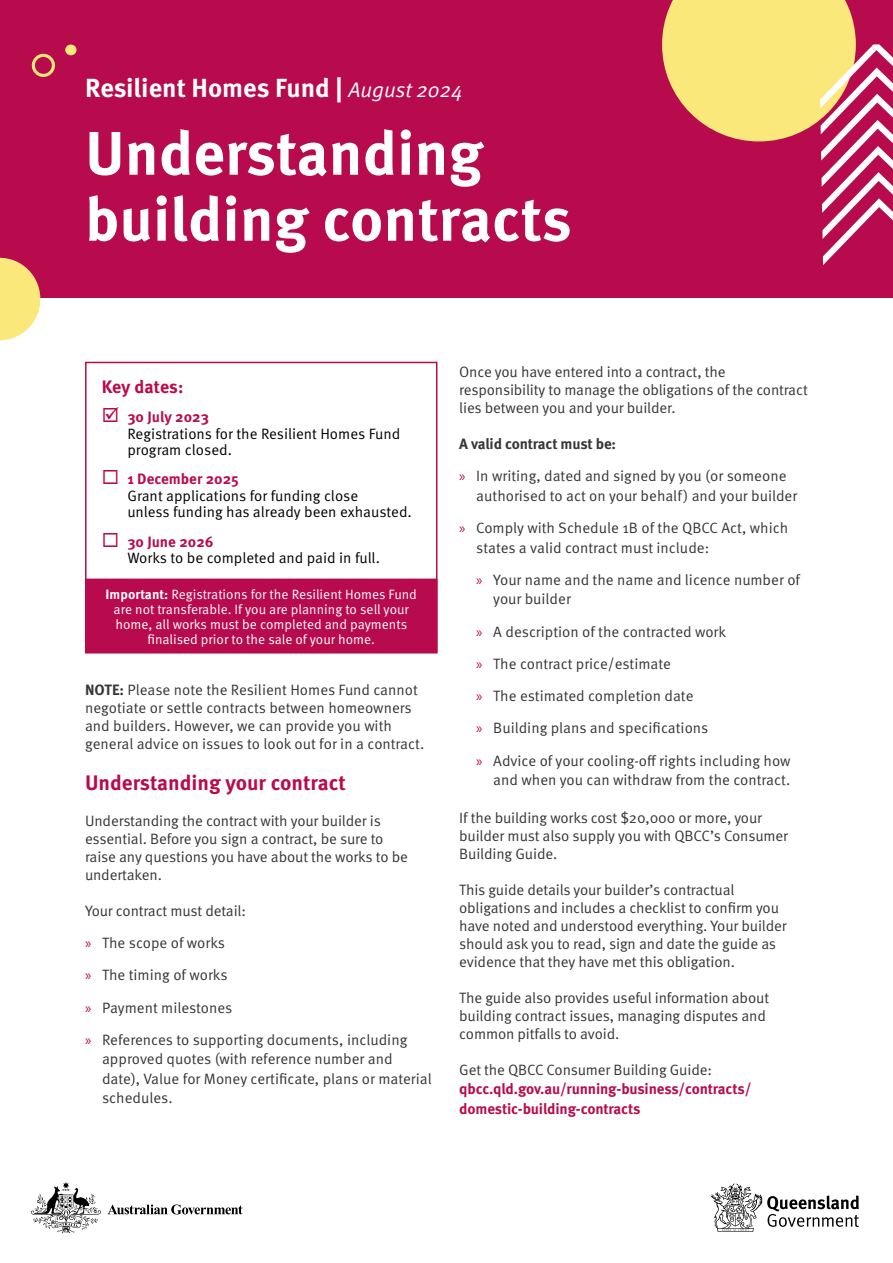
<style>
.page{position:relative;width:893px;height:1263px;background:#fff}
.page>*{position:absolute;margin:0;border:0;box-sizing:border-box;transform-origin:0 0}
.t1{font:700 61.5px/66px "Meta Pro";color:#fff}
.t2{font:700 26.25px "Meta Pro";color:#fff}
.t3{font:700 21px "Meta Pro";color:#b80b4d}
.t4{font:700 18px "Meta Pro";color:#b80b4d}
.t5{font:15px/18px "Meta Pro Norm";letter-spacing:-.01em;color:#373635}
.t6{font:15px/16.5px "Meta Pro Norm";color:#000}
.t7{font:700 15px/19.5px "Meta Pro";letter-spacing:-.01em;color:#b80b4d}
.t8{font:700 15px "Meta Pro";letter-spacing:-.01em;color:#373635}
.t9{font:13.5px/15px "Meta Pro Norm";color:#fff;text-align:center}
.s1{font-family:"Meta Pro Norm Ita";font-weight:400;font-size:21px}
.s2{font-family:"Meta Pro";font-weight:700}
.s3{font-family:"Myriad Pro";color:#b80b4d}
</style>
<div class="page">
<div style="left:0;top:0;width:893px;height:297px;background:#b80b4d"></div>
<svg style="left:662px;top:0;width:231px;height:265px"></svg>
<div style="left:32px;top:54px;width:23px;height:23px;border:3px solid #fae87b;border-radius:50%"></div>
<div style="left:65px;top:45px;width:12px;height:10px;background:#fae87b;border-radius:50%"></div>
<svg style="left:711px;top:1183px;width:148px;height:49px"></svg>
<svg style="left:107px;top:1204px;width:136px;height:10px"></svg>
<svg style="left:31px;top:1182px;width:70px;height:51px"></svg>
<svg style="left:0;top:257px;width:41px;height:84px"></svg>
<div style="left:85px;top:362px;width:352px;height:291px;background:#fff;border:2px solid #b80b4d"></div>
<div style="left:86px;top:579px;width:351px;height:73px;background:#b80b4d"></div>
<div style="left:85px;top:579px;width:352px;height:74px;border:2px solid #b80b4d"></div>
<h2 class="t2" style="left:85px;top:67px;width:379px">Resilient Homes Fund | <span class="s1">August 2024</span></h2>
<h1 class="t1" style="left:85px;top:116px;width:488px">Understanding building contracts</h1>
<p class="t4" style="left:102px;top:372px;width:84px">Key dates:</p>
<p class="t7" style="left:127px;top:406px;width:83px">30 July 2023</p>
<p class="t6" style="left:127px;top:424px;width:274px">Registrations for the Resilient Homes Fund program closed.</p>
<p class="t7" style="left:127px;top:468px;width:113px">1 December 2025</p>
<p class="t6" style="left:127px;top:486px;width:286px">Grant applications for funding close<br>unless funding has already been exhausted.</p>
<p class="t7" style="left:127px;top:531px;width:88px">30 June 2026</p>
<p class="t6" style="left:127px;top:549px;width:254px">Works to be completed and paid in full.</p>
<p class="t9" style="left:106px;top:585px;width:313px"><span class="s2">Important:</span> Registrations for the Resilient Homes Fund are not transferable. If you are planning to sell your home, all works must be completed and payments finalised prior to the sale of your home.</p>
<p class="t5" style="left:85px;top:680px;width:341px"><span class="s2">NOTE:</span> Please note the Resilient Homes Fund cannot negotiate or settle contracts between homeowners and builders. However, we can provide you with general advice on issues to look out for in a contract.</p>
<h3 class="t3" style="left:85px;top:766px;width:262px">Understanding your contract</h3>
<p class="t5" style="left:85px;top:811px;width:324px">Understanding the contract with your builder is essential. Before you sign a contract, be sure to raise any questions you have about the works to be undertaken.</p>
<p class="t5" style="left:85px;top:894px;width:324px;line-height:32.2px">Your contract must detail:<br><span class="s3">»</span> The scope of works<br><span class="s3">»</span> The timing of works<br><span class="s3">»</span> Payment milestones<br><span class="s3">»</span> References to supporting documents, including</p>
<p class="t5" style="left:102px;top:1048px;width:331px;line-height:19.5px">approved quotes (with reference number and date), Value for Money certificate, plans or material schedules.</p>
<p class="t5" style="left:459px;top:362px;width:350px">Once you have entered into a contract, the responsibility to manage the obligations of the contract lies between you and your builder.</p>
<p class="t8" style="left:459px;top:432px;width:158px">A valid contract must be:</p>
<p class="t5" style="left:476px;top:465px;width:323px;line-height:19.5px;text-indent:-17px"><span class="s3">»</span> In writing, dated and signed by you (or someone authorised to act on your behalf) and your builder</p>
<p class="t5" style="left:476px;top:517px;width:314px;line-height:19.5px;text-indent:-17px"><span class="s3">»</span> Comply with Schedule 1B of the QBCC Act, which states a valid contract must include:</p>
<p class="t5" style="left:493px;top:569px;width:308px;line-height:19.5px;text-indent:-17px"><span class="s3">»</span> Your name and the name and licence number of your builder</p>
<p class="t5" style="left:476px;top:614px;width:316px;line-height:32.2px"><span class="s3">»</span> A description of the contracted work<br><span class="s3">»</span> The contract price/estimate<br><span class="s3">»</span> The estimated completion date<br><span class="s3">»</span> Building plans and specifications<br><span class="s3">»</span> Advice of your cooling-off rights including how</p>
<p class="t5" style="left:493px;top:770px;width:299px">and when you can withdraw from the contract.</p>
<p class="t5" style="left:459px;top:807px;width:330px">If the building works cost $20,000 or more, your builder must also supply you with QBCC’s Consumer<br>Building Guide.</p>
<p class="t5" style="left:459px;top:879px;width:329px">This guide details your builder’s contractual obligations and includes a checklist to confirm you have noted and understood everything. Your builder should ask you to read, sign and date the guide as evidence that they have met this obligation.</p>
<p class="t5" style="left:459px;top:987px;width:311px">The guide also provides useful information about building contract issues, managing disputes and common pitfalls to avoid.</p>
<p class="t5" style="left:459px;top:1059px;width:254px">Get the QBCC Consumer Building Guide:</p>
<p class="t7" style="left:459px;top:1078px;width:294px">qbcc.qld.gov.au/running-business/contracts/ domestic-building-contracts</p>
</div>
